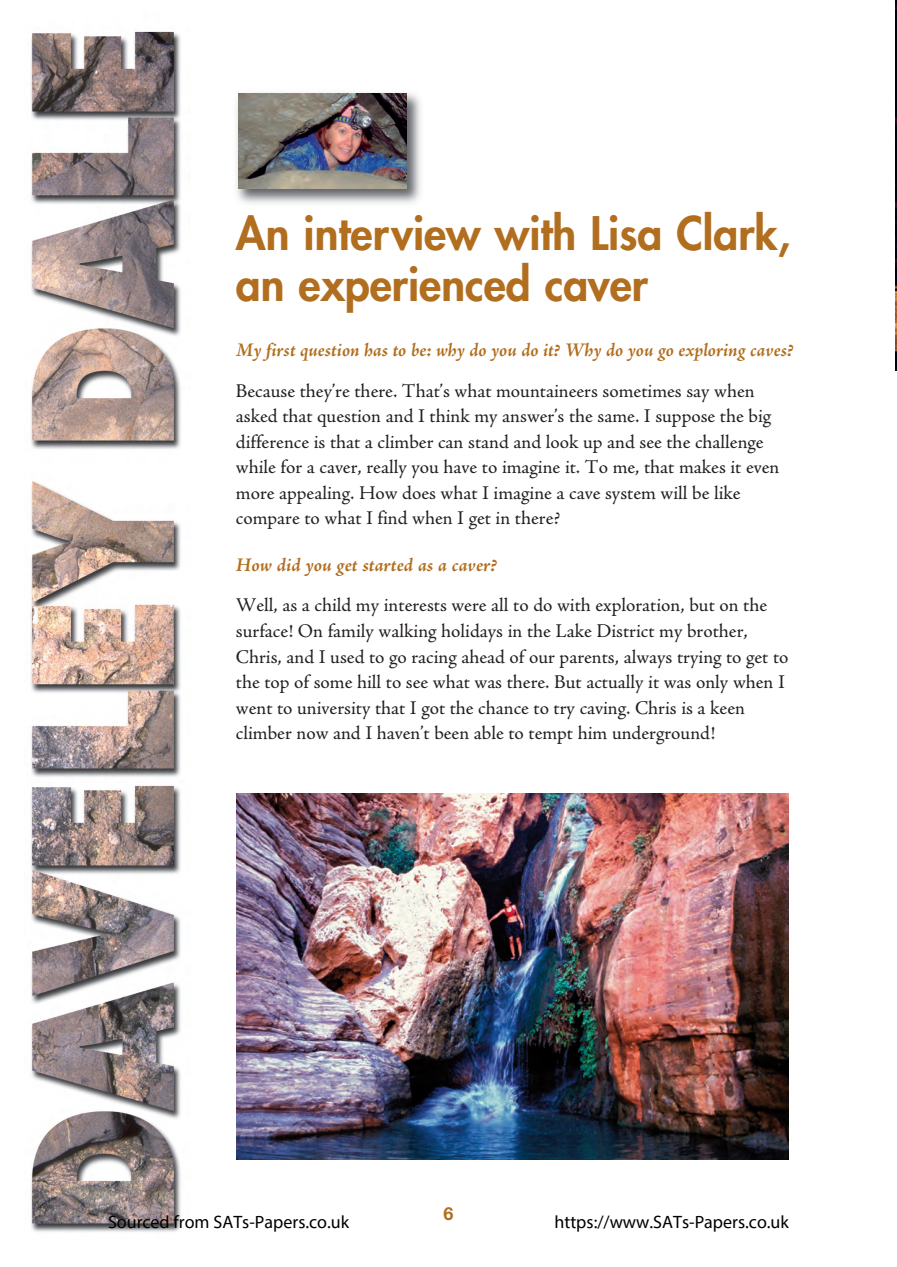
<style>
.page{position:relative;width:897px;height:1267px;background:#fff}
.page>*{position:absolute;margin:0;border:0;box-sizing:border-box;transform-origin:0 0}
.t1{font:800 45px/51px "Futura";color:#b26e1f}
.t2{font:19.5px/25.5px "Adobe Jenson Pro";color:#231f20}
.t3{font:italic 700 19.5px "Adobe Jenson Pro";color:#b26e1f}
.t4{font:18px "Myriad Pro";color:#000}
.t5{font:700 18px "Helvetica Neue";color:#b26e1f}
</style>
<div class="page">
<img style="left:30px;top:31px;width:151px;height:1201px">
<img style="left:896px;top:3px;width:1px;height:368px">
<img style="left:237px;top:794px;width:552px;height:365px">
<img style="left:236px;top:93px;width:185px;height:111px">
<img style="left:238px;top:94px;width:169px;height:95px">
<h1 class="t1" style="left:236px;top:211px;width:556px">An interview with Lisa Clark, an experienced caver</h1>
<p class="t3" style="left:236px;top:343px;width:559px">My first question has to be: why do you do it? Why do you go exploring caves?</p>
<p class="t2" style="left:236px;top:380px;width:545px">Because they’re there. That’s what mountaineers sometimes say when asked that question and I think my answer’s the same. I suppose the big difference is that a climber can stand and look up and see the challenge while for a caver, really you have to imagine it. To me, that makes it even more appealing. How does what I imagine a cave system will be like compare to what I find when I get in there?</p>
<p class="t3" style="left:236px;top:558px;width:263px">How did you get started as a caver?</p>
<p class="t2" style="left:236px;top:595px;width:554px">Well, as a child my interests were all to do with exploration, but on the surface! On family walking holidays in the Lake District my brother, Chris, and I used to go racing ahead of our parents, always trying to get to the top of some hill to see what was there. But actually it was only when I went to university that I got the chance to try caving. Chris is a keen climber now and I haven’t been able to tempt him underground!</p>
<p class="t5" style="left:443px;top:1207px;width:12px">6</p>
<p class="t4" style="left:108px;top:1211px;width:243px">Sourced from SATs-Papers.co.uk</p>
<p class="t4" style="left:554px;top:1211px;width:236px">https://www.SATs-Papers.co.uk</p>
</div>
